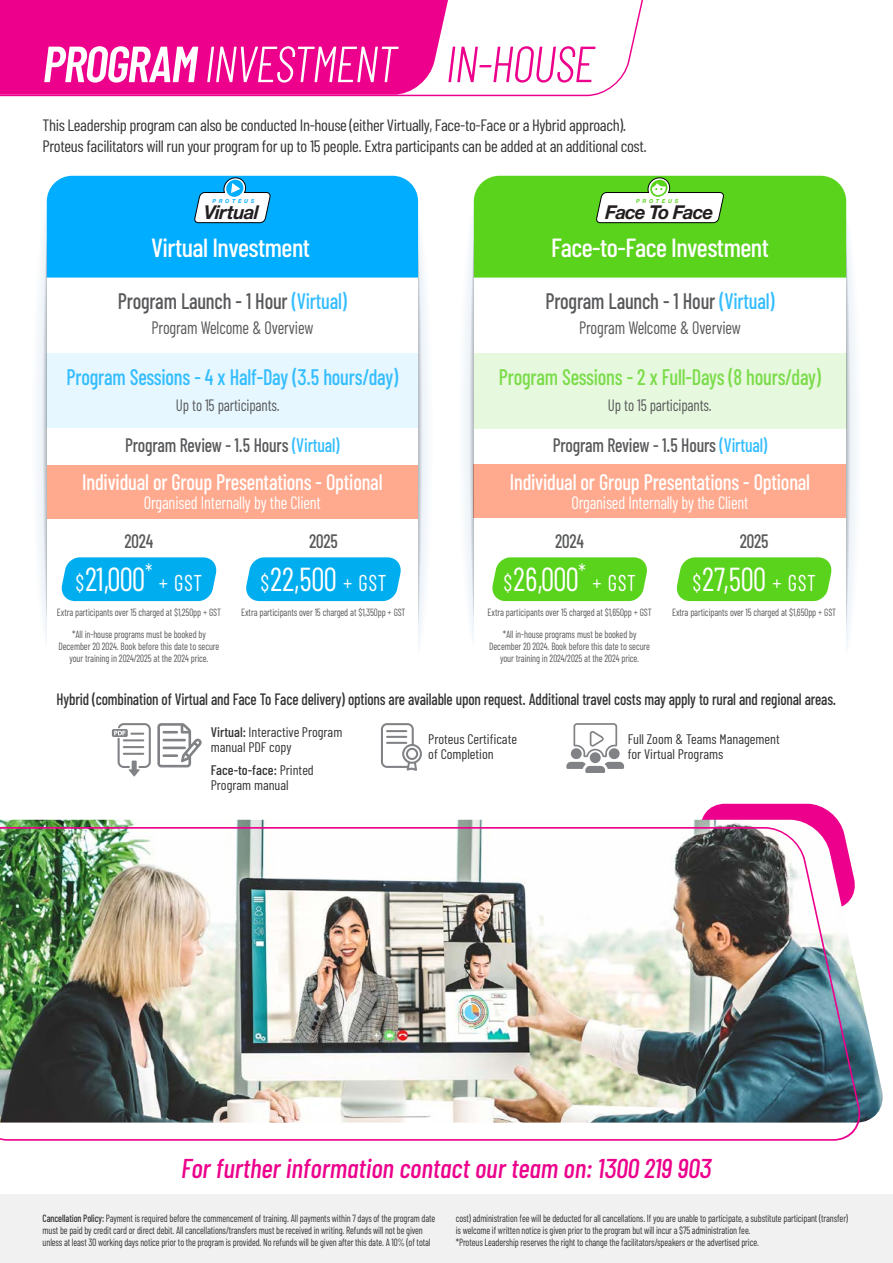
<style>
.page{position:relative;width:893px;height:1263px;background:#fff}
.page>*{position:absolute;margin:0;border:0;box-sizing:border-box;transform-origin:0 0}
.t1{font:italic 300 50.7px "Barlow Condensed";letter-spacing:-.03em;color:#fff}
.t2{font:33.3px "Barlow Condensed";color:#fff;scale:.9 1}
.Body_text{font:italic 500 27.3px "Barlow Condensed";color:#ec008c}
.t3{font:500 26.25px "Barlow Condensed";letter-spacing:-.02em;color:#fff}
.t4{font:22.95px "Barlow Condensed";letter-spacing:.035em;color:#fff;scale:.9 1}
.t5{font:500 22.5px "Barlow Condensed";letter-spacing:-.01em;color:#fff;scale:.9 1}
.t6{font:500 22.5px "Barlow Condensed";letter-spacing:-.01em;color:#58595b;scale:.9 1}
.t7{font:500 22.5px "Barlow Condensed";letter-spacing:-.01em;color:#33bdff;scale:.9 1}
.t8{font:500 22.5px "Barlow Condensed";letter-spacing:-.01em;color:#7adc49;scale:.9 1}
.t9{font:22.5px "Barlow Condensed";color:#fff;scale:.9 1}
.t10{font:500 19.5px "Barlow Condensed";letter-spacing:-.01em;color:#58595b;scale:.9 1}
.t11{font:italic 700 19.05px "Helvetica Neue LT Std";letter-spacing:-.035em;color:#231f20}
.t12{font:18px "Barlow Condensed";letter-spacing:-.01em;color:#fff;scale:.9 1}
.t13{font:18px "Barlow Condensed";letter-spacing:-.01em;color:#58595b;scale:.9 1}
.Body_text-2{font:16.5px/21px "Barlow Condensed";letter-spacing:-.02em;color:#333}
.t14{font:500 16.5px "Barlow Condensed";letter-spacing:-.01em;color:#333;scale:.9 1}
.t15{font:16.5px "Barlow Condensed";letter-spacing:-.01em;color:#58595b;scale:.9 1}
.Body_text-3{font:13.95px/15.1px "Barlow Condensed";color:#333}
.Body_text-4{font:10.5px/12px "Barlow Condensed";letter-spacing:-.01em;color:#333;scale:.89 1}
.t16{font:10.5px/12px "Barlow Condensed";letter-spacing:-.01em;color:#58595b;text-align:center;scale:.9 1}
.t17{font:italic 700 5.55px "Helvetica Neue LT Std";letter-spacing:.5em;color:#00adff}
.t18{font:italic 700 5.55px "Helvetica Neue LT Std";letter-spacing:.5em;color:#59d31c}
.s1{font-weight:600}
.s2{color:#ec008c}
.s3{color:#33bdff}
.s4{font-size:22.95px}
.s5{font-weight:500}
</style>
<div class="page">
<img style="left:0;top:0;width:893px;height:1263px">
<svg style="left:381px;top:723px;width:41px;height:48px"></svg>
<svg style="left:566px;top:723px;width:58px;height:50px"></svg>
<svg style="left:112px;top:723px;width:39px;height:53px"></svg>
<svg style="left:157px;top:723px;width:45px;height:44px"></svg>
<svg style="left:31px;top:176px;width:402px;height:483px"></svg>
<svg style="left:458px;top:176px;width:404px;height:483px"></svg>
<p class="t1" style="left:43px;top:32px;width:553px"><span class="s1">PROGRAM</span> INVESTMENT <span class="s2">IN-HOUSE</span></p>
<p class="Body_text-2" style="left:43px;top:114px;width:606px">This Leadership program can also be conducted In-house (either Virtually, Face-to-Face or a Hybrid approach).<br>Proteus facilitators will run your program for up to 15 people. Extra participants can be added at an additional cost.</p>
<p class="t17" style="left:212px;top:197px;width:44px">PROTEUS</p>
<p class="t11" style="left:204px;top:200px;width:56px">Virtual</p>
<p class="t18" style="left:636px;top:197px;width:44px">PROTEUS</p>
<p class="t11" style="left:605px;top:200px;width:110px">Face To Face</p>
<p class="t3" style="left:151px;top:232px;width:161px">Virtual Investment</p>
<p class="t3" style="left:551px;top:232px;width:219px">Face-to-Face Investment</p>
<p class="t6" style="left:118px;top:287px;width:256px">Program Launch - 1 Hour <span class="s3">(Virtual)</span></p>
<p class="t13" style="left:152px;top:317px;width:181px">Program Welcome &amp; Overview</p>
<p class="t6" style="left:545px;top:287px;width:256px">Program Launch - 1 Hour <span class="s3">(Virtual)</span></p>
<p class="t13" style="left:579px;top:317px;width:181px">Program Welcome &amp; Overview</p>
<p class="t7" style="left:67px;top:363px;width:370px">Program Sessions - 4 x Half-Day (3.5 hours/day)</p>
<p class="t8" style="left:499px;top:363px;width:359px">Program Sessions - 2 x Full-Days (8 hours/day)</p>
<p class="t15" style="left:176px;top:395px;width:117px">Up to 15 participants.</p>
<p class="t15" style="left:608px;top:395px;width:117px">Up to 15 participants.</p>
<p class="t10" style="left:125px;top:433px;width:240px">Program Review - 1.5 Hours <span class="s3">(Virtual)</span></p>
<p class="t5" style="left:82px;top:468px;width:335px">Individual or Group Presentations - Optional</p>
<p class="t12" style="left:144px;top:491px;width:198px">Organised Internally by the Client</p>
<p class="t10" style="left:553px;top:433px;width:240px">Program Review - 1.5 Hours <span class="s3">(Virtual)</span></p>
<p class="t5" style="left:510px;top:468px;width:335px">Individual or Group Presentations - Optional</p>
<p class="t12" style="left:571px;top:491px;width:198px">Organised Internally by the Client</p>
<p class="t10" style="left:124px;top:528px;width:34px">2024</p>
<p class="t10" style="left:309px;top:528px;width:34px">2025</p>
<p class="t10" style="left:555px;top:528px;width:34px">2024</p>
<p class="t10" style="left:740px;top:528px;width:34px">2025</p>
<p class="t9" style="left:145px;top:558px;width:10px">*</p>
<p class="t2" style="left:503px;top:558px;width:93px"><span class="s4">$</span>26,000<sup>*</sup></p>
<p class="t2" style="left:76px;top:558px;width:79px"><span class="s4">$</span>21,000</p>
<p class="t4" style="left:592px;top:568px;width:50px">+ GST</p>
<p class="t2" style="left:260px;top:558px;width:142px"><span class="s4">$</span>22,500 <span class="s4">+ GST</span></p>
<p class="t2" style="left:692px;top:558px;width:139px"><span class="s4">$</span>27,500 <span class="s4">+ GST</span></p>
<p class="t4" style="left:159px;top:568px;width:50px">+ GST</p>
<p class="t16" style="left:57px;top:606px;width:184px">Extra participants over 15 charged at $1,250pp + GST</p>
<p class="t16" style="left:241px;top:606px;width:184px">Extra participants over 15 charged at $1,350pp + GST</p>
<p class="t16" style="left:488px;top:606px;width:184px">Extra participants over 15 charged at $1,650pp + GST</p>
<p class="t16" style="left:672px;top:606px;width:184px">Extra participants over 15 charged at $1,650pp + GST</p>
<p class="t16" style="left:59px;top:628px;width:180px">*All in-house programs must be booked by<br>December 20 2024. Book before this date to secure your training in 2024/2025 at the 2024 price.</p>
<p class="t16" style="left:489px;top:628px;width:180px">*All in-house programs must be booked by<br>December 20 2024. Book before this date to secure your training in 2024/2025 at the 2024 price.</p>
<p class="t14" style="left:57px;top:688px;width:868px">Hybrid (combination of Virtual and Face To Face delivery) options are available upon request. Additional travel costs may apply to rural and regional areas.</p>
<p class="Body_text-3" style="left:211px;top:724px;width:133px"><span class="s5">Virtual:</span> Interactive Program manual PDF copy</p>
<p class="Body_text-3" style="left:211px;top:762px;width:105px"><span class="s5">Face-to-face:</span> Printed<br>Program manual</p>
<p class="Body_text-3" style="left:428px;top:731px;width:90px">Proteus Certificate of Completion</p>
<p class="Body_text-3" style="left:628px;top:731px;width:154px">Full Zoom &amp; Teams Management for Virtual Programs</p>
<p class="Body_text" style="left:181px;top:1152px;width:532px">For further information contact our team on: 1300 219 903</p>
<p class="Body_text-4" style="left:43px;top:1212px;width:443px"><span class="s5">Cancellation Policy:</span> Payment is required before the commencement of training. All payments within 7 days of the program date must be paid by credit card or direct debit. All cancellations/transfers must be received in writing. Refunds will not be given unless at least 30 working days notice prior to the program is provided. No refunds will be given after this date. A 10% (of total</p>
<p class="Body_text-4" style="left:456px;top:1212px;width:442px">cost) administration fee will be deducted for all cancellations. If you are unable to participate, a substitute participant (transfer) is welcome if written notice is given prior to the program but will incur a $75 administration fee.</p>
<p class="Body_text-4" style="left:456px;top:1236px;width:342px">*Proteus Leadership reserves the right to change the facilitators/speakers or the advertised price.</p>
</div>
